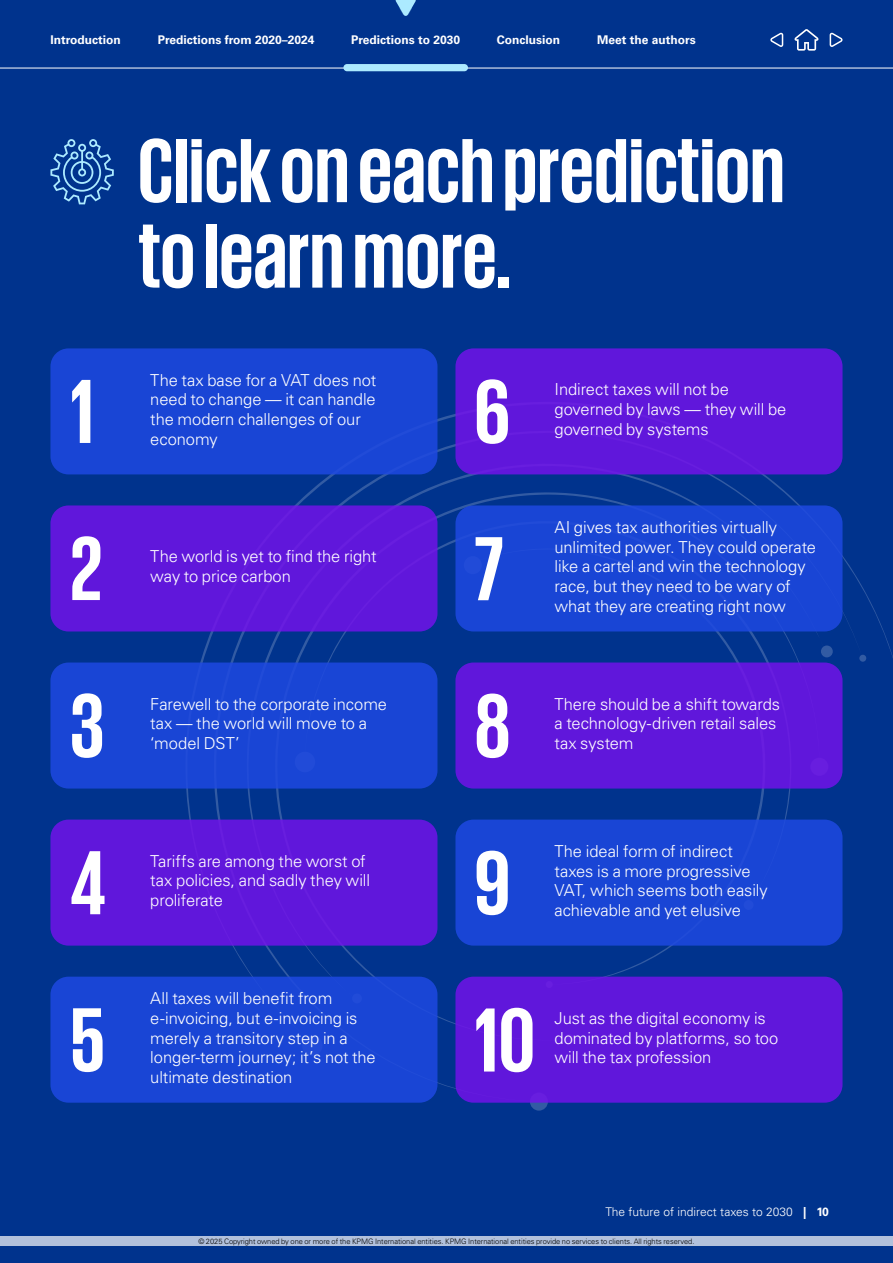
<style>
.page{position:relative;width:893px;height:1263px;background:#00338d}
.page>*{position:absolute;margin:0;border:0;box-sizing:border-box;transform-origin:0 0}
.t1{font:700 93px/157.1px "KPMG";color:#fff}
.t2{font:300 16.5px/19.8px "Univers LT Std";letter-spacing:-.005em;color:#fff}
.t3{font:700 12px "Univers LT Std";color:#fff}
.t4{font:300 12px "Univers LT Std";color:#fff}
.t5{font:300 7.5px "Univers LT Std";letter-spacing:-.005em;color:#000}
.s1{font-weight:700}
</style>
<div class="page">
<svg style="left:157px;top:383px;width:706px;height:718px"></svg>
<div style="left:821px;top:645px;width:12px;height:12px;background:#325ba3;border-radius:50%"></div>
<svg style="left:530px;top:1092px;width:18px;height:19px"></svg>
<div style="left:859px;top:655px;width:7px;height:7px;background:#325ba3;border-radius:50%"></div>
<div style="left:455px;top:348px;width:387px;height:126px;background:#6017db;border-radius:18px"></div>
<div style="left:50px;top:348px;width:387px;height:126px;background:#1945d5;border-radius:18px"></div>
<div style="left:50px;top:505px;width:387px;height:126px;background:#6017db;border-radius:18px"></div>
<div style="left:50px;top:662px;width:387px;height:126px;background:#1945d5;border-radius:18px"></div>
<div style="left:455px;top:662px;width:387px;height:126px;background:#6017db;border-radius:18px"></div>
<div style="left:50px;top:819px;width:387px;height:126px;background:#6017db;border-radius:18px"></div>
<div style="left:455px;top:505px;width:387px;height:126px;background:#1945d5;border-radius:18px"></div>
<div style="left:50px;top:977px;width:387px;height:126px;background:#1945d5;border-radius:18px"></div>
<div style="left:455px;top:819px;width:387px;height:126px;background:#1945d5;border-radius:18px"></div>
<div style="left:455px;top:977px;width:387px;height:126px;background:#6017db;border-radius:18px"></div>
<svg style="left:50px;top:139px;width:64px;height:65px"></svg>
<svg style="left:830px;top:33px;width:12px;height:14px"></svg>
<svg style="left:770px;top:33px;width:13px;height:14px"></svg>
<svg style="left:794px;top:29px;width:25px;height:22px"></svg>
<hr style="left:0;top:68px;width:893px;height:1px;background:#fff">
<div style="left:343px;top:64px;width:125px;height:7px;background:#aceaff;border-radius:4px"></div>
<svg style="left:395px;top:0;width:21px;height:16px"></svg>
<div style="left:0;top:1236px;width:893px;height:10px;background:#b2c1dc"></div>
<p class="t3" style="left:50px;top:33px;width:72px">Introduction</p>
<p class="t3" style="left:158px;top:33px;width:158px">Predictions from 2020–2024</p>
<p class="t3" style="left:351px;top:33px;width:110px">Predictions to 2030</p>
<p class="t3" style="left:497px;top:33px;width:65px">Conclusion</p>
<p class="t3" style="left:597px;top:33px;width:100px">Meet the authors</p>
<h1 class="t1" style="left:138px;top:125px;width:648px;line-height:85.5px">Click on each prediction to learn more.</h1>
<p class="t2" style="left:150px;top:370px;width:228px">The tax base for a VAT does not need to change — it can handle the modern challenges of our economy</p>
<h1 class="t1" style="left:70px;top:330px;width:38px">1<br>2<br>3<br>4<br>5</h1>
<h1 class="t1" style="left:474px;top:330px;width:62px">6<br>7<br>8<br>9<br>10</h1>
<p class="t2" style="left:150px;top:547px;width:228px">The world is yet to find the right way to price carbon</p>
<p class="t2" style="left:150px;top:694px;width:238px">Farewell to the corporate income tax — the world will move to a ‘model DST’</p>
<p class="t2" style="left:150px;top:851px;width:221px">Tariffs are among the worst of tax policies, and sadly they will proliferate</p>
<p class="t2" style="left:150px;top:988px;width:227px">All taxes will benefit from e-invoicing, but e-invoicing is merely a transitory step in a longer-term journey; it’s not the ultimate destination</p>
<p class="t2" style="left:554px;top:380px;width:233px">Indirect taxes will not be governed by laws — they will be governed by systems</p>
<p class="t2" style="left:554px;top:517px;width:263px">AI gives tax authorities virtually unlimited power. They could operate like a cartel and win the technology race, but they need to be wary of what they are creating right now</p>
<p class="t2" style="left:554px;top:694px;width:227px">There should be a shift towards a technology-driven retail sales tax system</p>
<p class="t2" style="left:554px;top:841px;width:215px">The ideal form of indirect taxes is a more progressive<br>VAT, which seems both easily achievable and yet elusive</p>
<p class="t2" style="left:554px;top:1008px;width:225px">Just as the digital economy is dominated by platforms, so too will the tax profession</p>
<p class="t4" style="left:605px;top:1205px;width:225px">The future of indirect taxes to 2030 <span class="s1">| 10</span></p>
<p class="t5" style="left:198px;top:1236px;width:498px">© 2025 Copyright owned by one or more of the KPMG International entities. KPMG International entities provide no services to clients. All rights reserved.</p>
</div>
